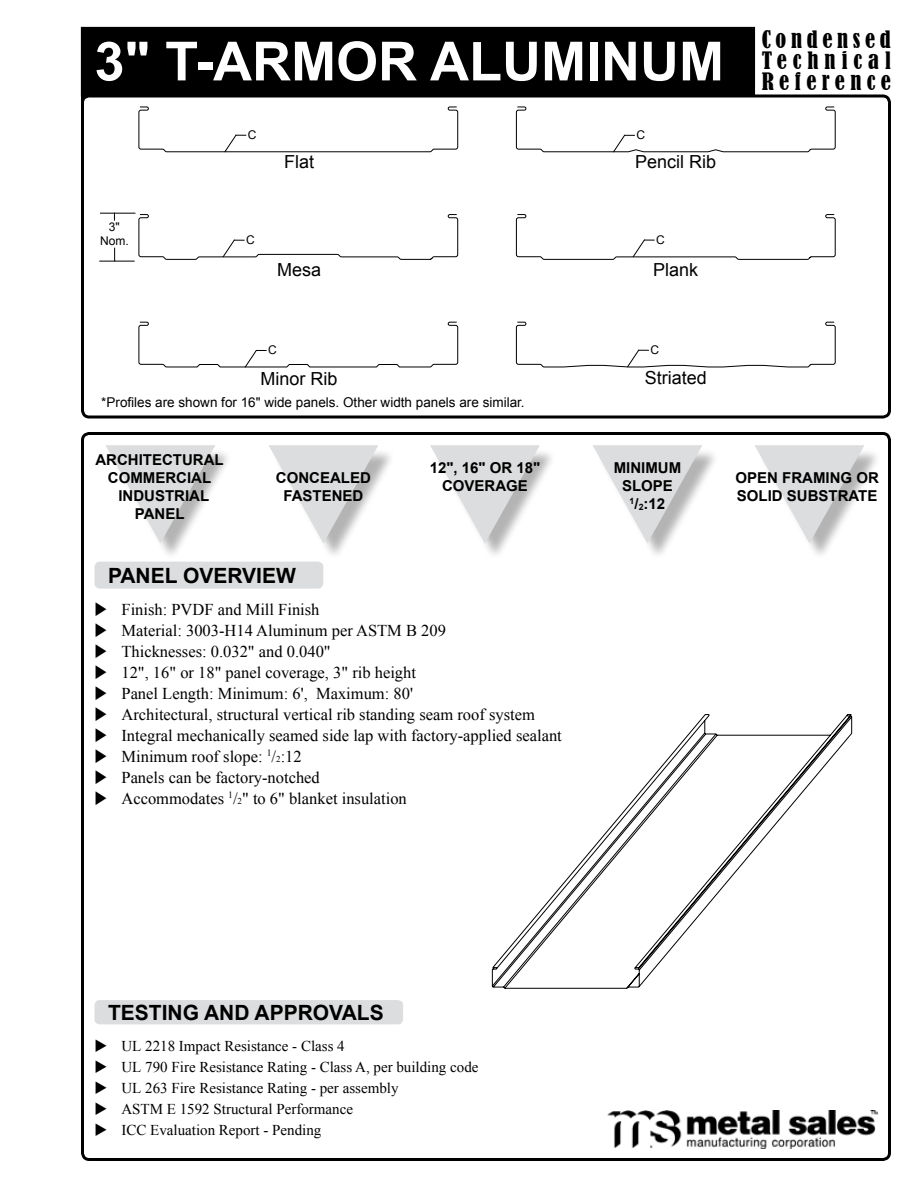
<style>
.page{position:relative;width:918px;height:1188px;background:#fff}
.page>*{position:absolute;margin:0;border:0;box-sizing:border-box;transform-origin:0 0}
.t1{font:700 54px "Arial";color:#fff}
.t2{font:condensed 22.5px/21px "Bernard";letter-spacing:.24em;color:#000;text-align:justify}
.t3{font:700 21px "Arial";color:#000}
.t4{font:18px "Arial";color:#000}
.t5{font:16.5px "Times New Roman";color:#000}
.t6{font:15px "Times New Roman";color:#000}
.t7{font:700 15px/18px "Arial";color:#000;text-align:center}
.t8{font:13.5px "Arial";color:#000}
.t9{font:12px/14.4px "Arial";color:#000;text-align:center}
.s1{font-size:8.7px}
.s2{font-size:9px}
</style>
<div class="page">
<div style="left:81px;top:94px;width:810px;height:324px;border:3px solid #000;border-radius:7px"></div>
<div style="left:81px;top:432px;width:810px;height:729px;border:3px solid #000;border-radius:7px"></div>
<svg style="left:81px;top:96px;width:5px;height:6px"></svg>
<div style="left:434px;top:448px;width:123px;height:113px;background:#000;opacity:.3"></div>
<svg style="left:430px;top:445px;width:110px;height:98px"></svg>
<div style="left:272px;top:448px;width:123px;height:113px;background:#000;opacity:.3"></div>
<svg style="left:269px;top:445px;width:110px;height:98px"></svg>
<div style="left:596px;top:448px;width:123px;height:113px;background:#000;opacity:.3"></div>
<svg style="left:593px;top:445px;width:110px;height:98px"></svg>
<div style="left:758px;top:448px;width:123px;height:113px;background:#000;opacity:.3"></div>
<svg style="left:755px;top:445px;width:110px;height:98px"></svg>
<div style="left:109px;top:448px;width:123px;height:113px;background:#000;opacity:.3"></div>
<svg style="left:106px;top:445px;width:109px;height:98px"></svg>
<div style="left:81px;top:27px;width:674px;height:69px;background:#000"></div>
<img style="left:608px;top:1111px;width:270px;height:37px">
<div style="left:94px;top:562px;width:229px;height:27px;background:#dcddde;border-radius:5px"></div>
<div style="left:94px;top:1000px;width:309px;height:24px;background:#dcddde;border-radius:5px"></div>
<svg style="left:139px;top:107px;width:697px;height:260px"></svg>
<svg style="left:492px;top:714px;width:360px;height:274px"></svg>
<svg style="left:245px;top:350px;width:21px;height:17px"></svg>
<svg style="left:223px;top:240px;width:21px;height:17px"></svg>
<svg style="left:224px;top:135px;width:22px;height:17px"></svg>
<svg style="left:613px;top:135px;width:21px;height:17px"></svg>
<svg style="left:633px;top:240px;width:21px;height:17px"></svg>
<svg style="left:627px;top:350px;width:21px;height:17px"></svg>
<div style="left:531px;top:292px;width:76px;height:14px;background:#fff"></div>
<div style="left:441px;top:302px;width:10px;height:6px;background:#fff"></div>
<div style="left:443px;top:310px;width:11px;height:5px;background:#fff"></div>
<svg style="left:114px;top:248px;width:1px;height:13px"></svg>
<hr style="left:101px;top:213px;width:34px;height:1px;background:#000">
<hr style="left:100px;top:261px;width:34px;height:1px;background:#000">
<h1 class="t1" style="left:94px;top:25px;width:631px">3" T-ARMOR ALUMINUM</h1>
<p class="t9" style="left:248px;top:128px;width:10px">C</p>
<p class="t9" style="left:637px;top:128px;width:10px">C</p>
<p class="t9" style="left:100px;top:219px;width:30px">3"<br>Nom.</p>
<p class="t4" style="left:284px;top:150px;width:32px">Flat</p>
<p class="t9" style="left:246px;top:233px;width:10px">C</p>
<p class="t4" style="left:277px;top:258px;width:46px">Mesa</p>
<p class="t4" style="left:635px;top:150px;width:83px">Pencil Rib</p>
<p class="t9" style="left:656px;top:232px;width:10px">C</p>
<p class="t4" style="left:653px;top:258px;width:47px">Plank</p>
<h2 class="t2" style="left:762px;top:29px;width:131px">Condensed Technical Reference</h2>
<p class="t9" style="left:268px;top:343px;width:10px">C</p>
<p class="t9" style="left:651px;top:343px;width:10px">C</p>
<p class="t4" style="left:261px;top:367px;width:79px">Minor Rib</p>
<p class="t4" style="left:645px;top:366px;width:64px">Striated</p>
<p class="t8" style="left:101px;top:394px;width:425px">*Profiles are shown for 16" wide panels. Other width panels are similar.</p>
<p class="t7" style="left:95px;top:451px;width:130px">ARCHITECTURAL<br>COMMERCIAL<br>INDUSTRIAL<br>PANEL</p>
<p class="t7" style="left:430px;top:460px;width:112px">12", 16" OR 18"<br>COVERAGE</p>
<p class="t7" style="left:614px;top:460px;width:69px">MINIMUM<br>SLOPE<br><sup>1</sup>/<span class="s1">2</span>:12</p>
<p class="t7" style="left:276px;top:470px;width:96px">CONCEALED<br>FASTENED</p>
<p class="t3" style="left:108px;top:561px;width:189px">PANEL OVERVIEW</p>
<p class="t5" style="left:94px;top:598px;width:227px">◆ Finish: PVDF and Mill Finish</p>
<p class="t5" style="left:94px;top:619px;width:353px">◆ Material: 3003-H14 Aluminum per ASTM B 209</p>
<p class="t5" style="left:94px;top:640px;width:238px">◆ Thicknesses: 0.032" and 0.040"</p>
<p class="t5" style="left:94px;top:661px;width:323px">◆ 12", 16" or 18" panel coverage, 3" rib height</p>
<p class="t5" style="left:94px;top:682px;width:320px">◆ Panel Length: Minimum: 6', Maximum: 80'</p>
<p class="t5" style="left:94px;top:703px;width:442px">◆ Architectural, structural vertical rib standing seam roof system</p>
<p class="t5" style="left:94px;top:724px;width:469px">◆ Integral mechanically seamed side lap with factory-applied sealant</p>
<p class="t5" style="left:94px;top:745px;width:209px">◆ Minimum roof slope: <sup>1</sup>/<span class="s2">2</span>:12</p>
<p class="t5" style="left:94px;top:766px;width:227px">◆ Panels can be factory-notched</p>
<p class="t5" style="left:94px;top:787px;width:314px">◆ Accommodates <sup>1</sup>/<span class="s2">2</span>" to 6" blanket insulation</p>
<p class="t7" style="left:736px;top:469px;width:145px;text-align:left">OPEN FRAMING OR<br>SOLID SUBSTRATE</p>
<p class="t3" style="left:108px;top:999px;width:277px">TESTING AND APPROVALS</p>
<p class="t6" style="left:94px;top:1036px;width:252px">◆ UL 2218 Impact Resistance - Class 4</p>
<p class="t6" style="left:94px;top:1057px;width:386px">◆ UL 790 Fire Resistance Rating - Class A, per building code</p>
<p class="t6" style="left:94px;top:1078px;width:306px">◆ UL 263 Fire Resistance Rating - per assembly</p>
<p class="t6" style="left:94px;top:1099px;width:260px">◆ ASTM E 1592 Structural Performance</p>
<p class="t6" style="left:94px;top:1120px;width:228px">◆ ICC Evaluation Report - Pending</p>
</div>
